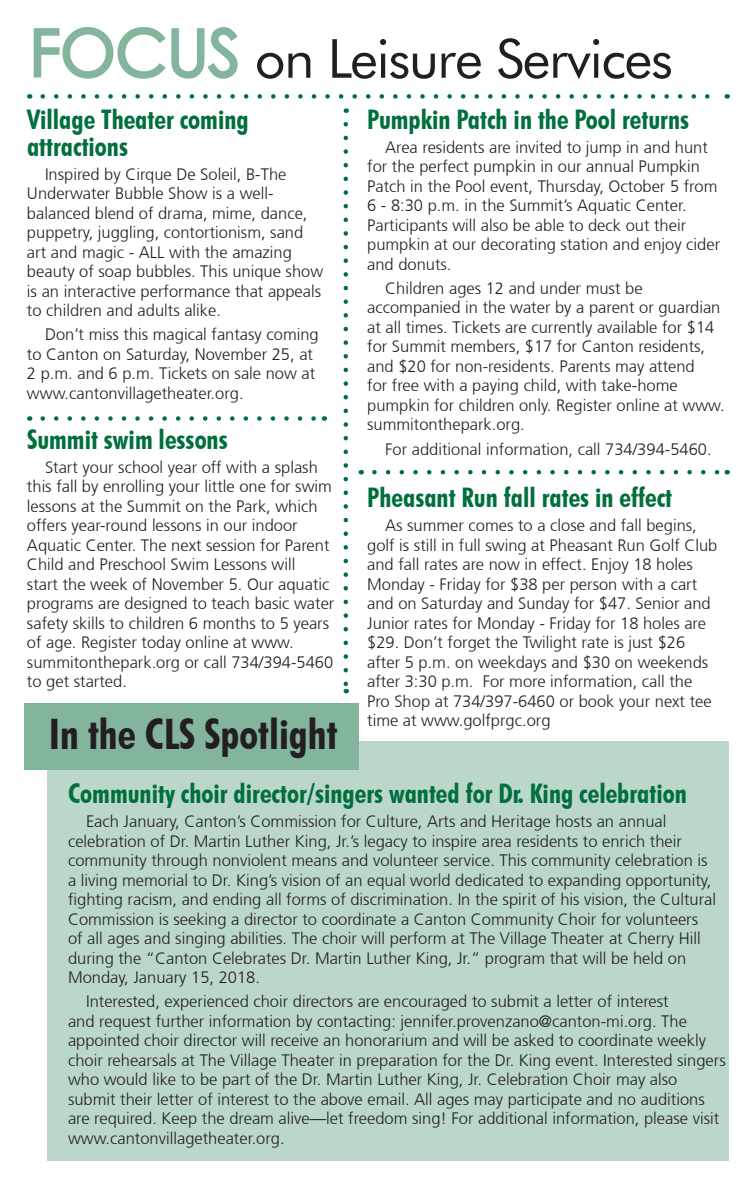
<style>
.page{position:relative;width:756px;height:1188px;background:#fff}
.page>*{position:absolute;margin:0;border:0;box-sizing:border-box;transform-origin:0 0}
.t1{font:54px "Futura BT";letter-spacing:-.025em;color:#231f20}
.t2{font:700 condensed 42px "Futura BT";color:#231f20}
.t3{font:700 condensed 27px/27px "Futura BT";color:#006f3c}
.t4{font:300 16.5px/19.5px "Frutiger";color:#231f20}
</style>
<div class="page">
<svg style="left:43px;top:94px;width:667px;height:5px"></svg>
<svg style="left:33px;top:27px;width:205px;height:52px"></svg>
<svg style="left:344px;top:124px;width:4px;height:569px"></svg>
<svg style="left:374px;top:470px;width:346px;height:4px"></svg>
<svg style="left:43px;top:416px;width:273px;height:5px"></svg>
<div style="left:48px;top:741px;width:681px;height:420px;background:#bbd7c9"></div>
<div style="left:24px;top:703px;width:335px;height:67px;background:#83b59c"></div>
<p class="t1" style="left:255px;top:26px;width:420px">on Leisure Services</p>
<p class="t3" style="left:27px;top:106px;width:223px">Village Theater coming attractions</p>
<p class="t4" style="left:27px;top:164px;width:298px;text-indent:18px">Inspired by Cirque De Soleil, B-The Underwater Bubble Show is a well&shy;balanced blend of drama, mime, dance, puppetry, juggling, contortionism, sand art and magic - ALL with the amazing beauty of soap bubbles. This unique show is an interactive performance that appeals to children and adults alike.</p>
<p class="t4" style="left:27px;top:325px;width:293px;text-indent:18px">Don’t miss this magical fantasy coming to Canton on Saturday, November 25, at 2 p.m. and 6 p.m. Tickets on sale now at www.cantonvillagetheater.org.</p>
<p class="t3" style="left:367px;top:106px;width:323px">Pumpkin Patch in the Pool returns</p>
<p class="t4" style="left:367px;top:137px;width:354px;text-indent:18px">Area residents are invited to jump in and hunt for the perfect pumpkin in our annual Pumpkin Patch in the Pool event, Thursday, October 5 from 6 - 8:30 p.m. in the Summit’s Aquatic Center.<br>Participants will also be able to deck out their pumpkin at our decorating station and enjoy cider and donuts.</p>
<p class="t4" style="left:367px;top:278px;width:359px;text-indent:18px">Children ages 12 and under must be accompanied in the water by a parent or guardian at all times. Tickets are currently available for $14 for Summit members, $17 for Canton residents, and $20 for non-residents. Parents may attend<br>for free with a paying child, with take-home pumpkin for children only. Register online at www. summitonthepark.org.</p>
<p class="t4" style="left:385px;top:439px;width:328px">For additional information, call 734/394-5460.</p>
<p class="t3" style="left:27px;top:425px;width:202px">Summit swim lessons</p>
<p class="t4" style="left:27px;top:457px;width:309px;text-indent:18px">Start your school year off with a splash this fall by enrolling your little one for swim lessons at the Summit on the Park, which offers year-round lessons in our indoor Aquatic Center. The next session for Parent Child and Preschool Swim Lessons will<br>start the week of November 5. Our aquatic programs are designed to teach basic water safety skills to children 6 months to 5 years of age. Register today online at www. summitonthepark.org or call 734/394-5460 to get started.</p>
<p class="t3" style="left:367px;top:484px;width:307px">Pheasant Run fall rates in effect</p>
<p class="t4" style="left:367px;top:516px;width:352px;text-indent:18px">As summer comes to a close and fall begins, golf is still in full swing at Pheasant Run Golf Club and fall rates are now in effect. Enjoy 18 holes Monday - Friday for $38 per person with a cart and on Saturday and Sunday for $47. Senior and Junior rates for Monday - Friday for 18 holes are $29. Don’t forget the Twilight rate is just $26 after 5 p.m. on weekdays and $30 on weekends after 3:30 p.m. For more information, call the Pro Shop at 734/397-6460 or book your next tee time at www.golfprgc.org</p>
<p class="t2" style="left:49px;top:708px;width:290px">In the CLS Spotlight</p>
<p class="t3" style="left:68px;top:780px;width:620px">Community choir director/singers wanted for Dr. King celebration</p>
<p class="t4" style="left:68px;top:812px;width:650px;text-indent:18px">Each January, Canton’s Commission for Culture, Arts and Heritage hosts an annual celebration of Dr. Martin Luther King, Jr.’s legacy to inspire area residents to enrich their community through nonviolent means and volunteer service. This community celebration is a living memorial to Dr. King’s vision of an equal world dedicated to expanding opportunity, fighting racism, and ending all forms of discrimination. In the spirit of his vision, the Cultural Commission is seeking a director to coordinate a Canton Community Choir for volunteers of all ages and singing abilities. The choir will perform at The Village Theater at Cherry Hill during the “Canton Celebrates Dr. Martin Luther King, Jr.” program that will be held on Monday, January 15, 2018.</p>
<p class="t4" style="left:68px;top:992px;width:659px;text-indent:18px">Interested, experienced choir directors are encouraged to submit a letter of interest<br>and request further information by contacting: jennifer.provenzano@canton-mi.org. The appointed choir director will receive an honorarium and will be asked to coordinate weekly choir rehearsals at The Village Theater in preparation for the Dr. King event. Interested singers who would like to be part of the Dr. Martin Luther King, Jr. Celebration Choir may also submit their letter of interest to the above email. All ages may participate and no auditions are required. Keep the dream alive—let freedom sing! For additional information, please visit www.cantonvillagetheater.org.</p>
</div>
